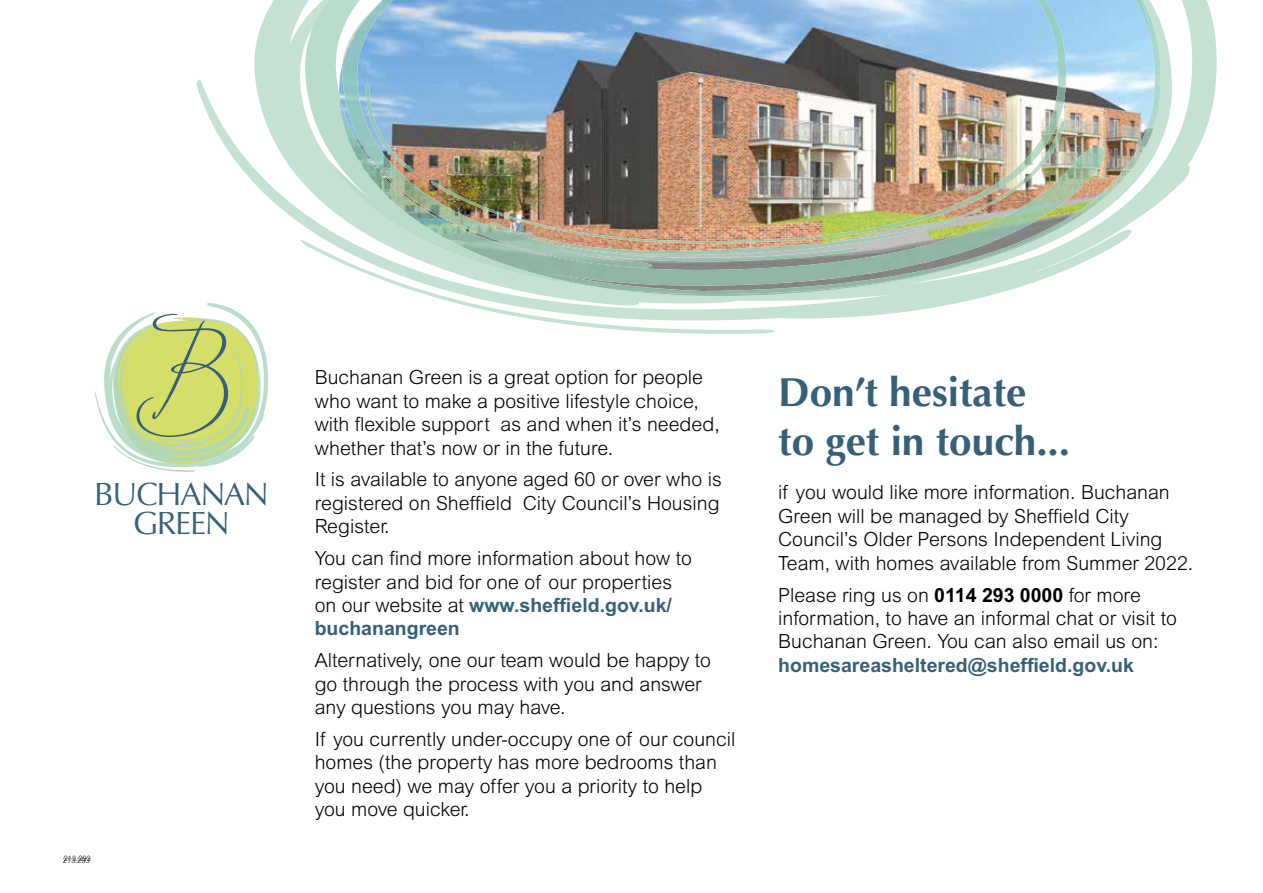
<style>
.page{position:relative;width:1263px;height:893px;background:#fff}
.page>*{position:absolute;margin:0;border:0;box-sizing:border-box;transform-origin:0 0}
.t1{font:700 40.5px/48.6px "Optima";color:#376077}
.t2{font:32.25px/29.5px "Optima";letter-spacing:-.04em;color:#376077;text-align:center}
.t3{font:300 19.5px/23.4px "Arial";color:#000}
.t4{font:700 19.5px "Arial";color:#376077}
.t5{font:300 7.5px "Arial";color:#000}
.s1{font-weight:700;color:#376077}
.s2{font-weight:700}
</style>
<div class="page">
<img style="left:94px;top:0;width:1123px;height:472px">
<h2 class="t2" style="left:94px;top:479px;width:176px">BUCHANAN<br>GREEN</h2>
<p class="t5" style="left:64px;top:854px;width:29px">213.293</p>
<p class="t5" style="left:63px;top:856px;width:29px">213.293</p>
<p class="t3" style="left:315px;top:366px;width:407px">Buchanan Green is a great option for people who want to make a positive lifestyle choice, with flexible support as and when it’s needed, whether that’s now or in the future.</p>
<p class="t3" style="left:315px;top:468px;width:409px;text-align:justify">It is available to anyone aged 60 or over who is registered on Sheffield City Council’s Housing Register.</p>
<p class="t3" style="left:315px;top:546px;width:379px">You can find more information about how to register and bid for one of our properties on our website at <span class="s1">www.sheffield.gov.uk/ buchanangreen</span></p>
<p class="t3" style="left:315px;top:649px;width:398px">Alternatively, one our team would be happy to go through the process with you and answer any questions you may have.</p>
<p class="t3" style="left:315px;top:727px;width:422px">If you currently under-occupy one of our council homes (the property has more bedrooms than you need) we may offer you a priority to help you move quicker.</p>
<h1 class="t1" style="left:778px;top:369px;width:293px">Don’t hesitate to get in touch...</h1>
<p class="t3" style="left:778px;top:481px;width:417px">if you would like more information. Buchanan Green will be managed by Sheffield City Council’s Older Persons Independent Living Team, with homes available from Summer 2022.</p>
<p class="t3" style="left:778px;top:583px;width:400px">Please ring us on <span class="s2">0114 293 0000</span> for more information, to have an informal chat or visit to<br>Buchanan Green. You can also email us on:</p>
<p class="t4" style="left:778px;top:654px;width:357px">homesareasheltered@sheffield.gov.uk</p>
</div>
